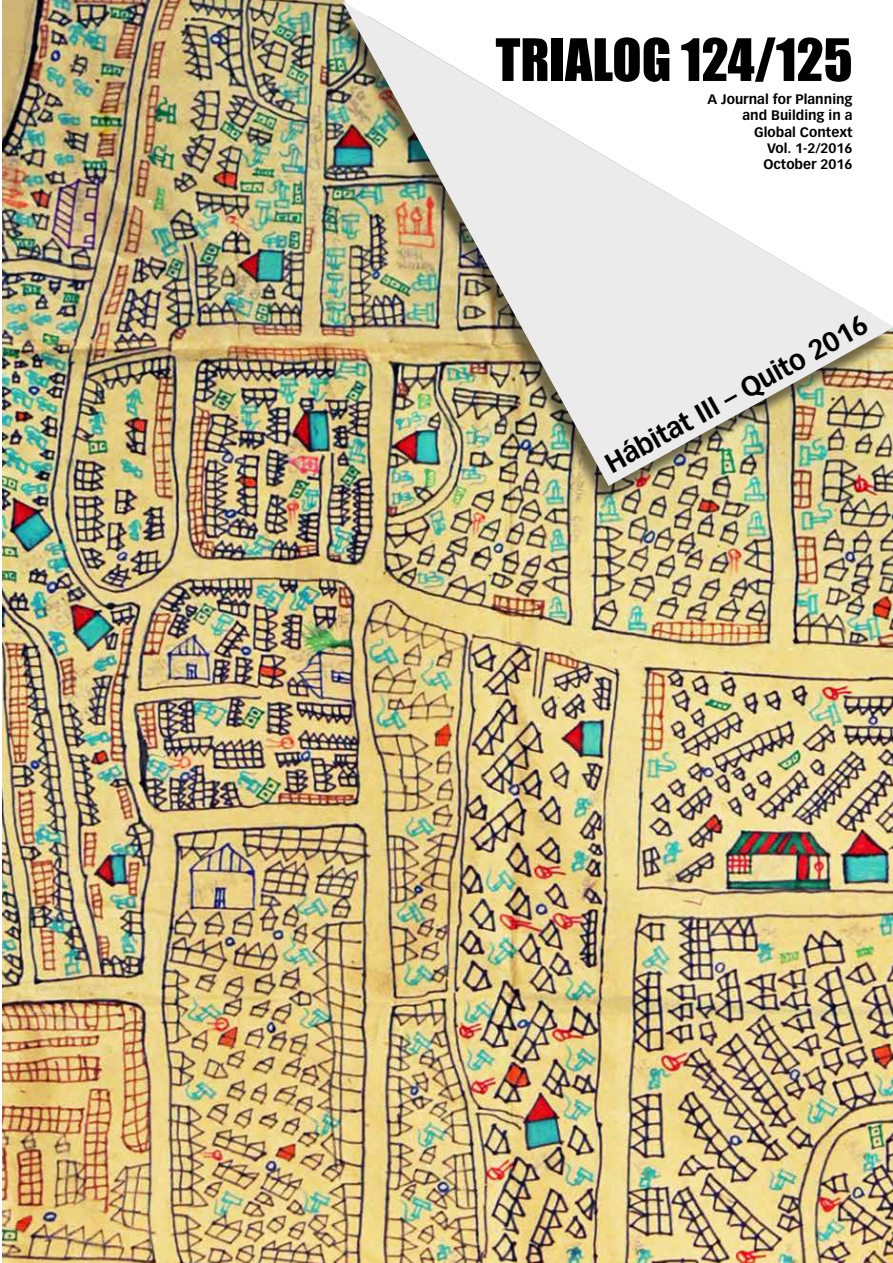
<style>
.page{position:relative;width:893px;height:1263px;background:#fff}
.page>*{position:absolute;margin:0;border:0;box-sizing:border-box;transform-origin:0 0}
.t1{font:54px "Impact";color:#000}
.t2{font:700 27px "Vectora LT Std";color:#000}
.t3{font:700 13.5px/16.2px "Vectora LT Std";color:#000;text-align:right}
</style>
<div class="page">
<img style="left:2px;top:0;width:891px;height:1263px">
<img style="left:295px;top:0;width:598px;height:328px">
<div style="left:329px;top:7px;width:564px;height:499px;background:#000;opacity:.5"></div>
<img style="left:342px;top:1px;width:551px;height:485px">
<h1 class="t1" style="left:495px;top:18px;width:359px">TRIALOG 124/125</h1>
<p class="t3" style="left:708px;top:91px;width:147px">A Journal for Planning and Building in a<br>Global Context<br>Vol. 1-2/2016<br>October 2016</p>
<h2 class="t2" style="left:599px;top:451px;width:297px;rotate:-29deg">Hábitat III – Quito 2016</h2>
</div>
